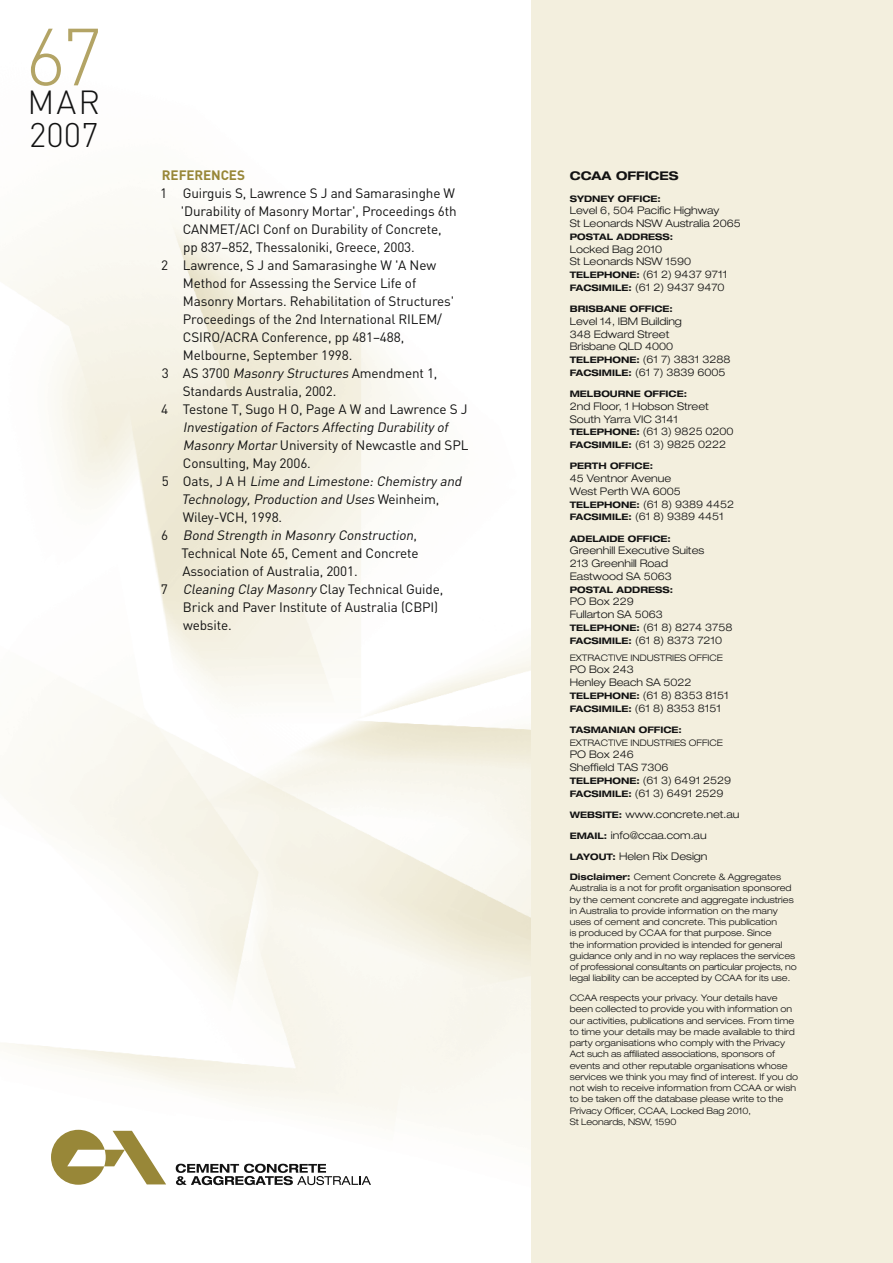
<style>
.page{position:relative;width:893px;height:1263px;background:#fff}
.page>*{position:absolute;margin:0;border:0;box-sizing:border-box;transform-origin:0 0}
.t1{font:300 79.65px "DIN";color:#b3a465}
.t2{font:300 33.75px "DIN";color:#121212}
.t3{font:300 33px "DIN";color:#121212}
.t4{font:13.5px "DIN";letter-spacing:-.01em;color:#121212}
.t5{font:italic 13.5px "DIN";color:#121212}
.t6{font:700 13.5px "DIN";letter-spacing:-.01em;color:#988738}
.t7{font:700 expanded 12px "Helvetica Neue";color:#121212}
.t8{font:300 expanded 10.5px/12.8px "Helvetica Neue";color:#121212}
.t9{font:300 expanded 9px/11.2px "Helvetica Neue";color:#121212}
.t10{font:700 expanded 9px "Helvetica Neue";color:#121212}
.s1{font-style:italic}
.s2{font-style:normal}
.s3{font-weight:700;font-size:9px}
.s4{font-weight:700}
</style>
<div class="page">
<div style="left:531px;top:0;width:362px;height:1263px;background:#f3efde"></div>
<svg style="left:51px;top:1130px;width:115px;height:55px"></svg>
<svg style="left:176px;top:1164px;width:195px;height:21px"></svg>
<h1 class="t1" style="left:25px;top:8px;width:79px">67</h1>
<h3 class="t3" style="left:28px;top:81px;width:74px">MAR</h3>
<h2 class="t2" style="left:29px;top:114px;width:71px">2007</h2>
<h3 class="t6" style="left:162px;top:166px;width:85px">REFERENCES</h3>
<h3 class="t4" style="left:160px;top:185px;width:296px">1 Guirguis S, Lawrence S J and Samarasinghe W</h3>
<h3 class="t4" style="left:181px;top:203px;width:277px">'Durability of Masonry Mortar', Proceedings 6th</h3>
<h3 class="t4" style="left:183px;top:221px;width:260px">CANMET/ACI Conf on Durability of Concrete,</h3>
<h3 class="t4" style="left:183px;top:239px;width:233px">pp 837–852, Thessaloniki, Greece, 2003.</h3>
<h3 class="t4" style="left:161px;top:257px;width:276px">2 Lawrence, S J and Samarasinghe W 'A New</h3>
<h3 class="t4" style="left:183px;top:275px;width:235px">Method for Assessing the Service Life of</h3>
<h3 class="t4" style="left:183px;top:293px;width:273px">Masonry Mortars. Rehabilitation of Structures'</h3>
<h3 class="t4" style="left:183px;top:311px;width:261px">Proceedings of the 2nd International RILEM/</h3>
<h3 class="t4" style="left:183px;top:329px;width:223px">CSIRO/ACRA Conference, pp 481–488,</h3>
<h3 class="t4" style="left:183px;top:347px;width:171px">Melbourne, September 1998.</h3>
<h3 class="t4" style="left:162px;top:365px;width:277px">3 AS 3700 <span class="s1">Masonry Structures</span> Amendment 1,</h3>
<h3 class="t4" style="left:183px;top:383px;width:155px">Standards Australia, 2002.</h3>
<h3 class="t4" style="left:161px;top:401px;width:308px">4 Testone T, Sugo H O, Page A W and Lawrence S J</h3>
<h3 class="t5" style="left:183px;top:419px;width:270px">Investigation ofFactors Affecting Durability of</h3>
<h3 class="t4" style="left:183px;top:437px;width:287px"><span class="s1">Masonry Mortar</span>University of Newcastle and SPL</h3>
<h3 class="t4" style="left:183px;top:455px;width:130px">Consulting, May 2006.</h3>
<h3 class="t5" style="left:162px;top:473px;width:304px"><span class="s2">5 O a t s , J A H</span> Lime and Limestone:Chemistry and</h3>
<h3 class="t5" style="left:181px;top:491px;width:259px">Technology,Production and Uses <span class="s2">We i n h e i m ,</span></h3>
<h3 class="t4" style="left:183px;top:509px;width:101px">Wiley-VCH, 1998.</h3>
<h3 class="t5" style="left:161px;top:527px;width:257px"><span class="s2">6</span> Bond Strength in Masonry Construction<span class="s2">,</span></h3>
<h3 class="t4" style="left:181px;top:545px;width:239px">Technical Note 65, Cement and Concrete</h3>
<h3 class="t4" style="left:182px;top:563px;width:177px">Association of Australia, 2001.</h3>
<h3 class="t4" style="left:161px;top:581px;width:284px">7 <span class="s1">Cleaning Clay Masonry</span> Clay Technical Guide,</h3>
<h3 class="t4" style="left:183px;top:599px;width:257px">Brick and Paver Institute of Australia (CBPI)</h3>
<h3 class="t4" style="left:183px;top:617px;width:50px">website.</h3>
<h3 class="t7" style="left:570px;top:168px;width:110px">CCAA OFFICES</h3>
<p class="t10" style="left:570px;top:193px;width:93px">SYDNEY OFFICE:</p>
<p class="t8" style="left:570px;top:204px;width:173px">Level 6, 504 Pacific Highway<br>St Leonards NSW Australia 2065</p>
<p class="t10" style="left:570px;top:231px;width:105px">POSTAL ADDRESS:</p>
<p class="t8" style="left:570px;top:242px;width:159px">Locked Bag 2010<br>St Leonards NSW 1590<br><span class="s3">TELEPHONE:</span> (61 2) 9437 9711<br><span class="s3">FACSIMILE:</span> (61 2) 9437 9470</p>
<p class="t10" style="left:570px;top:303px;width:105px">BRISBANE OFFICE:</p>
<p class="t8" style="left:570px;top:315px;width:162px">Level 14, IBM Building<br>348 Edward Street<br>Brisbane QLD 4000<br><span class="s3">TELEPHONE:</span> (61 7) 3831 3288<br><span class="s3">FACSIMILE:</span> (61 7) 3839 6005</p>
<p class="t10" style="left:570px;top:388px;width:119px">MELBOURNE OFFICE:</p>
<p class="t8" style="left:570px;top:400px;width:165px">2nd Floor, 1 Hobson Street<br>South Yarra VIC 3141<br><span class="s3">TELEPHONE:</span> (61 3) 9825 0200<br><span class="s3">FACSIMILE:</span> (61 3) 9825 0222</p>
<p class="t10" style="left:570px;top:460px;width:85px">PERTH OFFICE:</p>
<p class="t8" style="left:570px;top:472px;width:166px">45 Ventnor Avenue<br>West Perth WA 6005<br><span class="s3">TELEPHONE:</span> (61 8) 9389 4452<br><span class="s3">FACSIMILE:</span> (61 8) 9389 4451</p>
<p class="t10" style="left:570px;top:533px;width:103px">ADELAIDE OFFICE:</p>
<p class="t8" style="left:570px;top:544px;width:136px">Greenhill Executive Suites<br>213 Greenhill Road<br>Eastwood SA 5063</p>
<p class="t10" style="left:570px;top:584px;width:105px">POSTAL ADDRESS:</p>
<p class="t8" style="left:570px;top:595px;width:164px">PO Box 229<br>Fullarton SA 5063<br><span class="s3">TELEPHONE:</span> (61 8) 8274 3758<br><span class="s3">FACSIMILE:</span> (61 8) 8373 7210</p>
<p class="t9" style="left:570px;top:652px;width:155px">EXTRACTIVE INDUSTRIES OFFICE</p>
<p class="t8" style="left:570px;top:663px;width:161px">PO Box 243<br>Henley Beach SA 5022<br><span class="s3">TELEPHONE:</span> (61 8) 8353 8151<br><span class="s3">FACSIMILE:</span> (61 8) 8353 8151</p>
<p class="t10" style="left:570px;top:724px;width:114px">TASMANIAN OFFICE:</p>
<p class="t9" style="left:570px;top:737px;width:155px">EXTRACTIVE INDUSTRIES OFFICE</p>
<p class="t8" style="left:570px;top:748px;width:163px">PO Box 246<br>Sheffield TAS 7306<br><span class="s3">TELEPHONE:</span> (61 3) 6491 2529<br><span class="s3">FACSIMILE:</span> (61 3) 6491 2529</p>
<p class="t8" style="left:570px;top:803px;width:171px;line-height:21.3px"><span class="s3">WEBSITE:</span> www.concrete.net.au<br><span class="s3">EMAIL:</span> info@ccaa.com.au</p>
<p class="t10" style="left:570px;top:851px;width:15px">Layout</p>
<p class="t8" style="left:612px;top:850px;width:97px"><span class="s3">:</span> Helen Rix Design</p>
<p class="t9" style="left:570px;top:871px;width:229px"><span class="s4">Disclaimer:</span> Cement Concrete &amp; Aggregates Australia is a not for profit organisation sponsored by the cement concrete and aggregate industries in Australia to provide information on the many uses of cement and concrete. This publication<br>is produced by CCAA for that purpose. Since<br>the information provided is intended for general guidance only and in no way replaces the services of professional consultants on particular projects, no legal liability can be accepted by CCAA for its use.</p>
<p class="t9" style="left:570px;top:992px;width:230px">CCAA respects your privacy. Your details have been collected to provide you with information on our activities, publications and services. From time to time your details may be made available to third party organisations who comply with the Privacy Act such as affiliated associations, sponsors of events and other reputable organisations whose services we think you may find of interest. If you do not wish to receive information from CCAA or wish to be taken off the database please write to the Privacy Officer, CCAA, Locked Bag 2010,<br>St Leonards, NSW, 1590</p>
</div>
